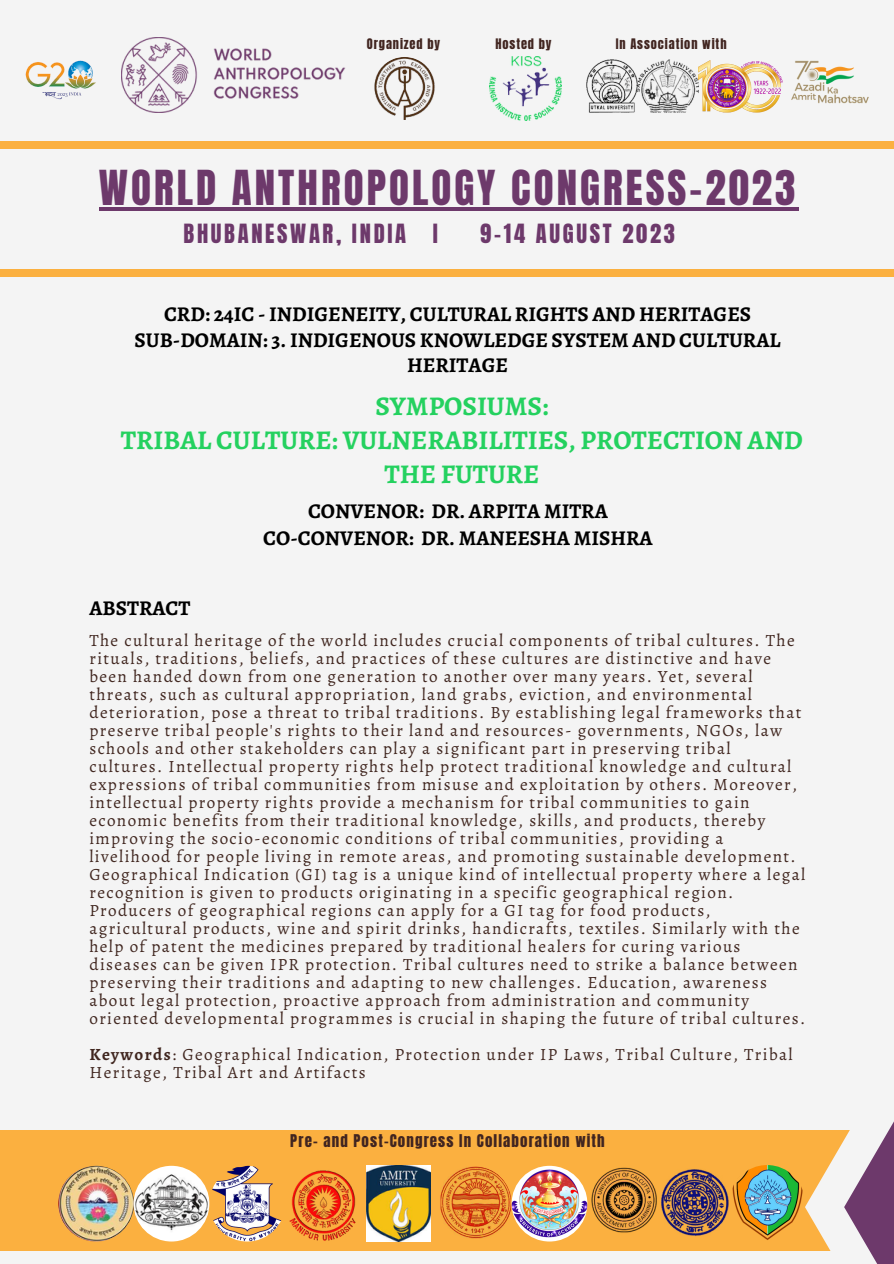
<style>
.page{position:relative;width:894px;height:1264px;background:#fff}
.page>*{position:absolute;margin:0;border:0;box-sizing:border-box;transform-origin:0 0}
.t1{font:40.95px "Anton";letter-spacing:.075em;color:#6d396b}
.t2{font:700 27px/33.8px "Alegreya";color:#24d15f;text-align:center}
.t3{font:22.5px "Anton";letter-spacing:.12em;color:#6d396b}
.t4{font:700 21px/26px "Alegreya";color:#000;text-align:center}
.t5{font:17.1px/18px "Alegreya";letter-spacing:.08em;color:#40261f}
.t6{font:15px "Anton";letter-spacing:.075em;color:#412520}
.t7{font:12.3px "Anton";letter-spacing:.075em;color:#412520}
.s1{font-weight:700}
</style>
<div class="page">
<div style="left:0;top:0;width:893px;height:1263px;background:#f4f4f4"></div>
<div style="left:1px;top:269px;width:892px;height:7px;background:#fbb040"></div>
<div style="left:0;top:1130px;width:893px;height:120px;background:#fbb040"></div>
<svg style="left:804px;top:1142px;width:39px;height:109px;fill:#f4f4f4"></svg>
<svg style="left:843px;top:1123px;width:50px;height:140px;background:#a98ca7"></svg>
<div style="left:1px;top:141px;width:892px;height:8px;background:#fbb040"></div>
<hr style="left:99px;top:207px;width:699px;height:4px;background:#6d396b">
<img style="left:58px;top:1165px;width:76px;height:76px;border-radius:50%">
<img style="left:134px;top:1165px;width:75px;height:76px;border-radius:50%">
<img style="left:209px;top:1165px;width:76px;height:76px;border-radius:50%">
<img style="left:285px;top:1165px;width:75px;height:76px;border-radius:50%">
<img style="left:436px;top:1165px;width:75px;height:76px;border-radius:50%">
<img style="left:511px;top:1165px;width:76px;height:76px;border-radius:50%">
<img style="left:366px;top:1165px;width:64px;height:75px">
<img style="left:575px;top:1167px;width:154px;height:69px">
<img style="left:729px;top:1164px;width:75px;height:76px;border-radius:50%">
<img style="left:586px;top:59px;width:49px;height:54px">
<img style="left:635px;top:59px;width:146px;height:54px">
<img style="left:373px;top:57px;width:63px;height:63px;border-radius:50%">
<img style="left:121px;top:38px;width:225px;height:75px">
<img style="left:781px;top:60px;width:88px;height:44px">
<img style="left:25px;top:60px;width:71px;height:40px">
<img style="left:490px;top:57px;width:71px;height:63px">
<p class="t7" style="left:367px;top:35px;width:75px">Organized by</p>
<p class="t7" style="left:495px;top:35px;width:58px">Hosted by</p>
<p class="t7" style="left:615px;top:35px;width:112px">In Association with</p>
<p class="t1" style="left:99px;top:158px;width:698px">WORLD ANTHROPOLOGY CONGRESS-2023</p>
<p class="t3" style="left:183px;top:218px;width:256px">BHUBANESWAR, INDIA I</p>
<p class="t3" style="left:480px;top:218px;width:196px">9-14 AUGUST 2023</p>
<p class="t4" style="left:164px;top:300px;width:588px">CRD: 24IC - INDIGENEITY, CULTURAL RIGHTS AND HERITAGES</p>
<p class="t4" style="left:134px;top:326px;width:647px">SUB-DOMAIN: 3. INDIGENOUS KNOWLEDGE SYSTEM AND CULTURAL<br>HERITAGE</p>
<p class="t2" style="left:375px;top:389px;width:174px">SYMPOSIUMS:</p>
<p class="t2" style="left:121px;top:423px;width:683px">TRIBAL CULTURE: VULNERABILITIES, PROTECTION AND<br>THE FUTURE</p>
<p class="t4" style="left:308px;top:498px;width:301px">CONVENOR: DR. ARPITA MITRA</p>
<p class="t4" style="left:263px;top:525px;width:391px">CO-CONVENOR: DR. MANEESHA MISHRA</p>
<p class="t4" style="left:89px;top:595px;width:102px">ABSTRACT</p>
<p class="t5" style="left:89px;top:631px;width:717px">The cultural heritage of the world includes crucial components of tribal cultures. The rituals, traditions, beliefs, and practices of these cultures are distinctive and have been handed down from one generation to another over many years. Yet, several threats, such as cultural appropriation, land grabs, eviction, and environmental deterioration, pose a threat to tribal traditions. By establishing legal frameworks that preserve tribal people's rights to their land and resources- governments, NGOs, law schools and other stakeholders can play a significant part in preserving tribal cultures. Intellectual property rights help protect traditional knowledge and cultural expressions of tribal communities from misuse and exploitation by others. Moreover, intellectual property rights provide a mechanism for tribal communities to gain economic benefits from their traditional knowledge, skills, and products, thereby improving the socio-economic conditions of tribal communities, providing a livelihood for people living in remote areas, and promoting sustainable development.<br>Geographical Indication (GI) tag is a unique kind of intellectual property where a legal recognition is given to products originating in a specific geographical region.<br>Producers of geographical regions can apply for a GI tag for food products, agricultural products, wine and spirit drinks, handicrafts, textiles. Similarly with the help of patent the medicines prepared by traditional healers for curing various diseases can be given IPR protection. Tribal cultures need to strike a balance between preserving their traditions and adapting to new challenges. Education, awareness about legal protection, proactive approach from administration and community oriented developmental programmes is crucial in shaping the future of tribal cultures.</p>
<p class="t5" style="left:89px;top:1045px;width:704px"><span class="s1">Keywords</span>: Geographical Indication, Protection under IP Laws, Tribal Culture, Tribal<br>Heritage, Tribal Art and Artifacts</p>
<p class="t6" style="left:290px;top:1129px;width:316px">Pre- and Post-Congress In Collaboration with</p>
</div>
